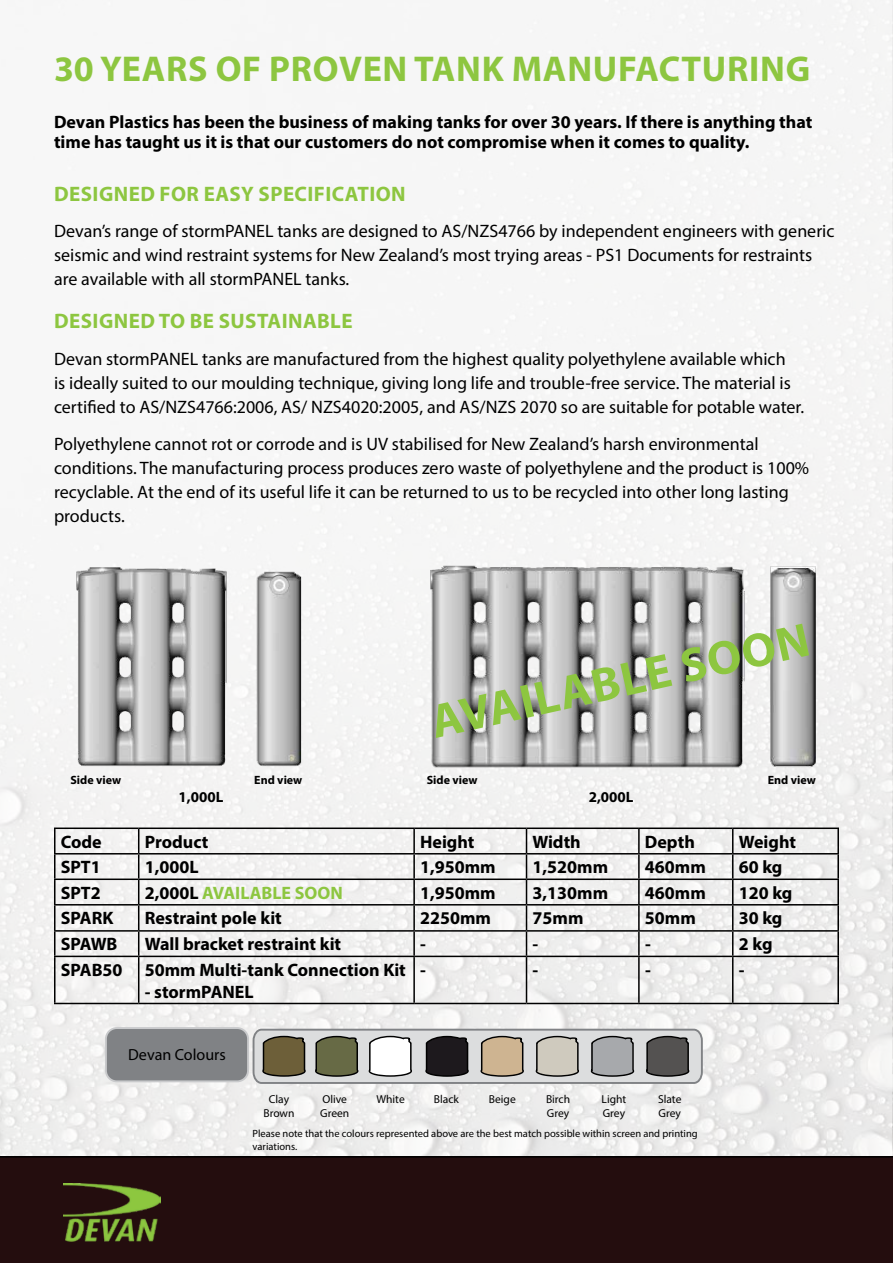
<style>
.page{position:relative;width:893px;height:1263px;background:#fff}
.page>*{position:absolute;margin:0;border:0;box-sizing:border-box;transform-origin:0 0}
.t1{font:700 48px "Myriad Pro";color:#8dc640}
.t2{font:700 36px "Myriad Pro";letter-spacing:.02em;color:#8dc640}
.t3{font:700 21px "Myriad Pro";letter-spacing:.02em;color:#8dc640}
.t4{font:18px/24px "Myriad Pro";color:#000}
.t5{font:700 18px/19.5px "Myriad Pro";color:#000}
.t6{font:700 18px "Myriad Pro";color:#8dc640}
.t7{font:16.05px "Myriad Pro";color:#000}
.t8{font:700 15px "Myriad Pro";color:#000}
.t9{font:700 12px "Myriad Pro";color:#000}
.t10{font:11.55px/13.8px "Myriad Pro";color:#000}
.t11{font:10.5px/12.6px "Myriad Pro";color:#000}
.s1{color:#000}
</style>
<div class="page">
<img style="left:0;top:0;width:893px;height:1156px">
<div style="left:0;top:1156px;width:893px;height:107px;background:#240d0e"></div>
<img style="left:63px;top:1183px;width:98px;height:59px">
<hr style="left:54px;top:827px;width:85px;height:2px;background:#000">
<hr style="left:54px;top:829px;width:2px;height:24px;background:#000">
<hr style="left:139px;top:827px;width:275px;height:2px;background:#000">
<hr style="left:414px;top:827px;width:112px;height:2px;background:#000">
<hr style="left:413px;top:829px;width:2px;height:24px;background:#000">
<hr style="left:526px;top:827px;width:113px;height:2px;background:#000">
<hr style="left:639px;top:827px;width:94px;height:2px;background:#000">
<hr style="left:638px;top:829px;width:2px;height:24px;background:#000">
<hr style="left:733px;top:827px;width:106px;height:2px;background:#000">
<hr style="left:837px;top:829px;width:2px;height:24px;background:#000">
<hr style="left:54px;top:853px;width:85px;height:1px;background:#000">
<hr style="left:54px;top:854px;width:2px;height:24px;background:#000">
<hr style="left:139px;top:853px;width:275px;height:1px;background:#000">
<hr style="left:414px;top:853px;width:112px;height:1px;background:#000">
<hr style="left:413px;top:854px;width:2px;height:24px;background:#000">
<hr style="left:526px;top:853px;width:113px;height:1px;background:#000">
<hr style="left:639px;top:853px;width:94px;height:1px;background:#000">
<hr style="left:638px;top:854px;width:2px;height:24px;background:#000">
<hr style="left:733px;top:853px;width:106px;height:1px;background:#000">
<hr style="left:837px;top:854px;width:2px;height:24px;background:#000">
<hr style="left:54px;top:878px;width:85px;height:2px;background:#000">
<hr style="left:54px;top:880px;width:2px;height:24px;background:#000">
<hr style="left:139px;top:878px;width:275px;height:2px;background:#000">
<hr style="left:414px;top:878px;width:112px;height:2px;background:#000">
<hr style="left:413px;top:880px;width:2px;height:24px;background:#000">
<hr style="left:526px;top:878px;width:113px;height:2px;background:#000">
<hr style="left:639px;top:878px;width:94px;height:2px;background:#000">
<hr style="left:638px;top:880px;width:2px;height:24px;background:#000">
<hr style="left:733px;top:878px;width:106px;height:2px;background:#000">
<hr style="left:837px;top:880px;width:2px;height:24px;background:#000">
<hr style="left:54px;top:904px;width:85px;height:1px;background:#000">
<hr style="left:54px;top:905px;width:2px;height:25px;background:#000">
<hr style="left:139px;top:904px;width:275px;height:1px;background:#000">
<hr style="left:414px;top:904px;width:112px;height:1px;background:#000">
<hr style="left:413px;top:905px;width:2px;height:25px;background:#000">
<hr style="left:526px;top:904px;width:113px;height:1px;background:#000">
<hr style="left:639px;top:904px;width:94px;height:1px;background:#000">
<hr style="left:638px;top:905px;width:2px;height:25px;background:#000">
<hr style="left:733px;top:904px;width:106px;height:1px;background:#000">
<hr style="left:837px;top:905px;width:2px;height:25px;background:#000">
<hr style="left:54px;top:930px;width:85px;height:2px;background:#000">
<hr style="left:54px;top:932px;width:2px;height:24px;background:#000">
<hr style="left:139px;top:930px;width:275px;height:2px;background:#000">
<svg style="left:138px;top:829px;width:1px;height:127px"></svg>
<hr style="left:414px;top:930px;width:112px;height:2px;background:#000">
<hr style="left:413px;top:932px;width:2px;height:24px;background:#000">
<hr style="left:526px;top:930px;width:113px;height:2px;background:#000">
<svg style="left:526px;top:829px;width:1px;height:127px"></svg>
<hr style="left:639px;top:930px;width:94px;height:2px;background:#000">
<hr style="left:638px;top:932px;width:2px;height:24px;background:#000">
<hr style="left:733px;top:930px;width:106px;height:2px;background:#000">
<svg style="left:732px;top:829px;width:1px;height:127px"></svg>
<hr style="left:837px;top:932px;width:2px;height:24px;background:#000">
<hr style="left:54px;top:956px;width:85px;height:1px;background:#000">
<hr style="left:54px;top:957px;width:2px;height:46px;background:#000">
<hr style="left:139px;top:956px;width:275px;height:1px;background:#000">
<hr style="left:138px;top:957px;width:1px;height:46px;background:#000">
<hr style="left:414px;top:956px;width:112px;height:1px;background:#000">
<hr style="left:413px;top:957px;width:2px;height:46px;background:#000">
<hr style="left:526px;top:956px;width:113px;height:1px;background:#000">
<hr style="left:526px;top:957px;width:1px;height:46px;background:#000">
<hr style="left:639px;top:956px;width:94px;height:1px;background:#000">
<hr style="left:638px;top:957px;width:2px;height:46px;background:#000">
<hr style="left:733px;top:956px;width:106px;height:1px;background:#000">
<hr style="left:732px;top:957px;width:1px;height:46px;background:#000">
<hr style="left:837px;top:957px;width:2px;height:46px;background:#000">
<hr style="left:54px;top:1003px;width:85px;height:1px;background:#000">
<hr style="left:139px;top:1003px;width:275px;height:1px;background:#000">
<hr style="left:414px;top:1003px;width:112px;height:1px;background:#000">
<hr style="left:526px;top:1003px;width:113px;height:1px;background:#000">
<hr style="left:639px;top:1003px;width:94px;height:1px;background:#000">
<hr style="left:733px;top:1003px;width:106px;height:1px;background:#000">
<img style="left:70px;top:555px;width:254px;height:214px">
<img style="left:427px;top:559px;width:396px;height:210px">
<div style="left:106px;top:1028px;width:142px;height:53px;background:#808285;border-radius:11px"></div>
<div style="left:105px;top:1027px;width:144px;height:55px;border:2px solid #c9cacc;border-radius:11px"></div>
<svg style="left:252px;top:1028px;width:452px;height:57px;background:#a6a49e"></svg>
<h2 class="t2" style="left:54px;top:45px;width:758px">30 YEARS OF PROVEN TANK MANUFACTURING</h2>
<p class="t5" style="left:54px;top:112px;width:760px">Devan Plastics has been the business of making tanks for over 30 years. If there is anything that time has taught us it is that our customers do not compromise when it comes to quality.</p>
<p class="t3" style="left:54px;top:180px;width:353px">DESIGNED FOR EASY SPECIFICATION</p>
<p class="t4" style="left:54px;top:219px;width:782px">Devan’s range of stormPANEL tanks are designed to AS/NZS4766 by independent engineers with generic seismic and wind restraint systems for New Zealand’s most trying areas - PS1 Documents for restraints are available with all stormPANEL tanks.</p>
<p class="t3" style="left:54px;top:307px;width:300px">DESIGNED TO BE SUSTAINABLE</p>
<p class="t4" style="left:54px;top:346px;width:752px">Devan stormPANEL tanks are manufactured from the highest quality polyethylene available which<br>is ideally suited to our moulding technique, giving long life and trouble-free service. The material is certified to AS/NZS4766:2006, AS/ NZS4020:2005, and AS/NZS 2070 so are suitable for potable water.</p>
<p class="t4" style="left:54px;top:431px;width:757px">Polyethylene cannot rot or corrode and is UV stabilised for New Zealand’s harsh environmental conditions. The manufacturing process produces zero waste of polyethylene and the product is 100% recyclable. At the end of its useful life it can be returned to us to be recycled into other long lasting products.</p>
<p class="t9" style="left:70px;top:772px;width:52px">Side view</p>
<p class="t9" style="left:254px;top:772px;width:50px">End view</p>
<p class="t8" style="left:178px;top:787px;width:46px">1,000L</p>
<h1 class="t1" style="left:425px;top:693px;width:388px;rotate:-13deg">AVAILABLE SOON</h1>
<p class="t9" style="left:427px;top:772px;width:52px">Side view</p>
<p class="t9" style="left:768px;top:772px;width:50px">End view</p>
<p class="t8" style="left:589px;top:787px;width:46px">2,000L</p>
<p class="t5" style="left:61px;top:831px;width:43px">Code</p>
<p class="t5" style="left:145px;top:831px;width:65px">Product</p>
<p class="t5" style="left:420px;top:831px;width:56px">Height</p>
<p class="t5" style="left:532px;top:831px;width:50px">Width</p>
<p class="t5" style="left:645px;top:831px;width:51px">Depth</p>
<p class="t5" style="left:739px;top:831px;width:59px">Weight</p>
<p class="t5" style="left:61px;top:857px;width:42px">SPT1</p>
<p class="t5" style="left:145px;top:857px;width:55px">1,000L</p>
<p class="t5" style="left:420px;top:857px;width:77px">1,950mm</p>
<p class="t5" style="left:533px;top:857px;width:77px">1,520mm</p>
<p class="t5" style="left:645px;top:857px;width:62px">460mm</p>
<p class="t5" style="left:739px;top:857px;width:45px">60 kg</p>
<p class="t5" style="left:61px;top:882px;width:42px">SPT2</p>
<p class="t6" style="left:145px;top:881px;width:200px"><span class="s1">2,000L</span> AVAILABLE SOON</p>
<p class="t5" style="left:420px;top:882px;width:77px">1,950mm</p>
<p class="t5" style="left:533px;top:882px;width:77px">3,130mm</p>
<p class="t5" style="left:645px;top:882px;width:62px">460mm</p>
<p class="t5" style="left:739px;top:882px;width:55px">120 kg</p>
<p class="t5" style="left:61px;top:908px;width:54px">SPARK</p>
<p class="t5" style="left:145px;top:908px;width:139px">Restraint pole kit</p>
<p class="t5" style="left:420px;top:908px;width:72px">2250mm</p>
<p class="t5" style="left:533px;top:908px;width:52px">75mm</p>
<p class="t5" style="left:645px;top:908px;width:52px">50mm</p>
<p class="t5" style="left:739px;top:908px;width:45px">30 kg</p>
<p class="t5" style="left:61px;top:934px;width:58px">SPAWB</p>
<p class="t5" style="left:145px;top:934px;width:198px">Wall bracket restraint kit</p>
<p class="t5" style="left:420px;top:934px;width:7px">-</p>
<p class="t5" style="left:533px;top:934px;width:7px">-</p>
<p class="t5" style="left:645px;top:934px;width:7px">-</p>
<p class="t5" style="left:739px;top:934px;width:35px">2 kg</p>
<p class="t5" style="left:61px;top:959px;width:347px">SPAB50 50mm Multi-tank Connection Kit</p>
<p class="t5" style="left:145px;top:981px;width:110px">- stormPANEL</p>
<p class="t5" style="left:420px;top:959px;width:7px">-</p>
<p class="t5" style="left:533px;top:959px;width:7px">-</p>
<p class="t5" style="left:645px;top:959px;width:7px">-</p>
<p class="t5" style="left:739px;top:959px;width:7px">-</p>
<p class="t7" style="left:128px;top:1044px;width:99px">Devan Colours</p>
<p class="t10" style="left:263px;top:1092px;width:33px;text-align:center">Clay<br>Brown</p>
<p class="t10" style="left:320px;top:1092px;width:31px">Olive<br>Green</p>
<p class="t10" style="left:376px;top:1092px;width:30px">White</p>
<p class="t10" style="left:434px;top:1092px;width:27px">Black</p>
<p class="t10" style="left:489px;top:1092px;width:28px">Beige</p>
<p class="t10" style="left:546px;top:1092px;width:26px">Birch<br>Grey</p>
<p class="t10" style="left:602px;top:1092px;width:26px">Light<br>Grey</p>
<p class="t10" style="left:658px;top:1092px;width:25px">Slate<br>Grey</p>
<p class="t11" style="left:253px;top:1127px;width:447px">Please note that the colours represented above are the best match possible within screen and printing variations.</p>
</div>
